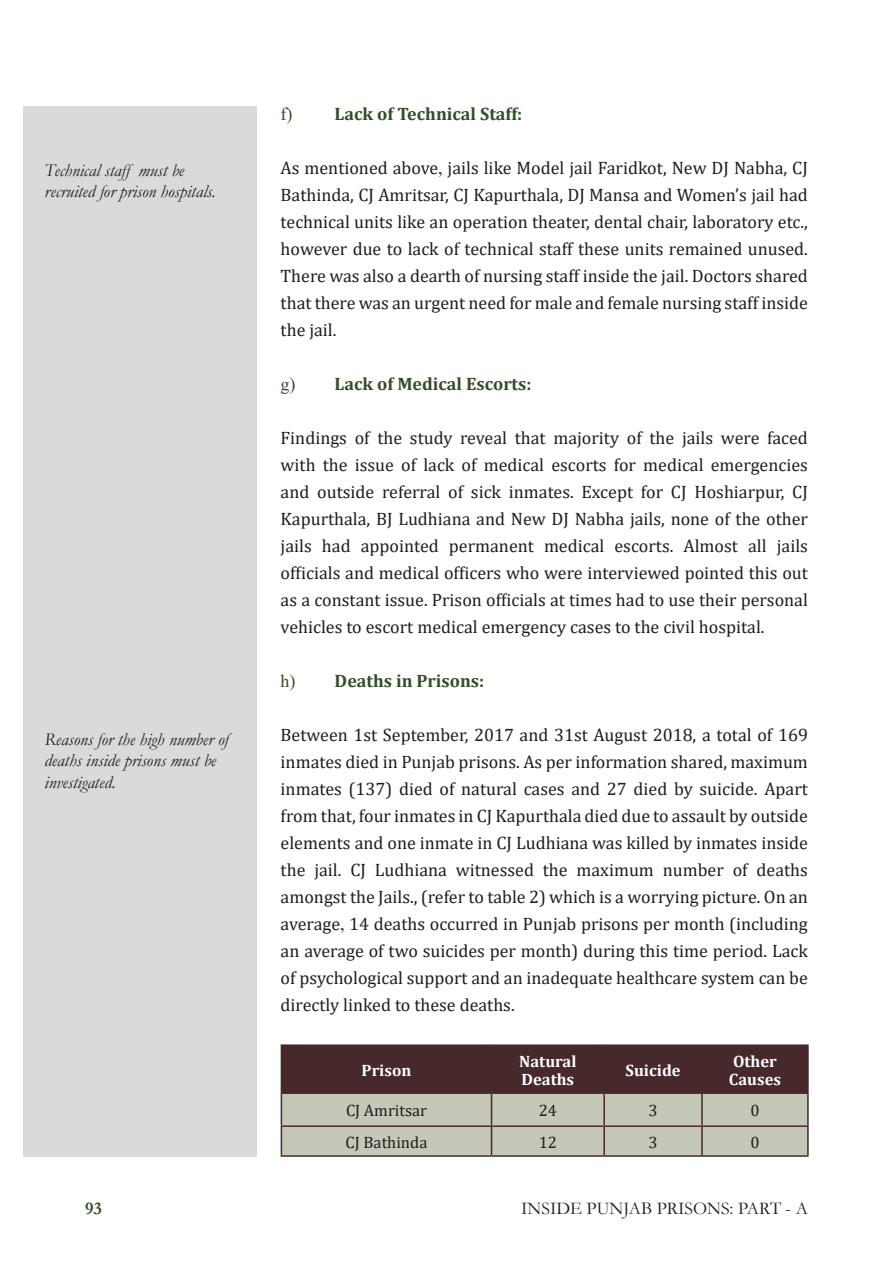
<style>
.page{position:relative;width:893px;height:1263px;background:#fff}
.page>*{position:absolute;margin:0;border:0;box-sizing:border-box;transform-origin:0 0}
.t1{font:18px/27px "Cambria";color:#1d1d1b;text-align:justify}
.t2{font:italic 18px/21.6px "Garamond";color:#1d1d1b}
.t3{font:700 18px "Cambria";color:#324e26}
.t4{font:18px "Garamond";color:#1d1d1b}
.t5{font:700 18px "Garamond";color:#324e26}
.t6{font:700 16.5px/18.1px "Cambria";color:#fff}
.t7{font:16.5px "Cambria";color:#1d1d1b}
.s1{font-family:"Times New Roman";font-weight:400}
.s2{font-family:"Times New Roman"}
</style>
<div class="page">
<div style="left:23px;top:106px;width:234px;height:1051px;background:#dadada"></div>
<hr style="left:281px;top:1044px;width:210px;height:2px;background:#48292b">
<hr style="left:491px;top:1044px;width:113px;height:2px;background:#48292b">
<hr style="left:604px;top:1044px;width:98px;height:2px;background:#48292b">
<hr style="left:702px;top:1044px;width:107px;height:2px;background:#48292b">
<hr style="left:807px;top:1046px;width:2px;height:46px;background:#48292b">
<hr style="left:281px;top:1155px;width:210px;height:2px;background:#48292b">
<hr style="left:491px;top:1155px;width:113px;height:2px;background:#48292b">
<hr style="left:604px;top:1155px;width:98px;height:2px;background:#48292b">
<hr style="left:702px;top:1155px;width:107px;height:2px;background:#48292b">
<hr style="left:702px;top:1092px;width:107px;height:2px;background:#48292b">
<hr style="left:807px;top:1094px;width:2px;height:31px;background:#48292b">
<svg style="left:281px;top:1046px;width:527px;height:110px;background:#8b7e77"></svg>
<hr style="left:604px;top:1125px;width:98px;height:2px;background:#48292b">
<hr style="left:603px;top:1127px;width:2px;height:28px;background:#48292b">
<hr style="left:702px;top:1125px;width:107px;height:2px;background:#48292b">
<hr style="left:701px;top:1127px;width:2px;height:28px;background:#48292b">
<hr style="left:807px;top:1127px;width:2px;height:28px;background:#48292b">
<p class="t2" style="left:45px;top:159px;width:173px">Technical staff must be recruited for prison hospitals.</p>
<p class="t2" style="left:45px;top:728px;width:185px">Reasons for the high number of deaths inside prisons must be investigated.</p>
<p class="t3" style="left:281px;top:101px;width:243px"><span class="s1">f)</span> Lack of Technical Staff:</p>
<p class="t1" style="left:281px;top:155px;width:529px">As mentioned above<span class="s2">,</span> jails like Model jail Faridkot, New DJ Nabha, CJ Bathinda, CJ Amritsar, CJ Kapurthala, DJ Mansa and Women’s jail had technical units like an operation theater, dental chair, laboratory etc., however due to lack of technical staff these units remained unused.<br>There was also a dearth of nursing staff inside the jail. Doctors shared that there was an urgent need for male and female nursing staff inside the jail.</p>
<p class="t3" style="left:281px;top:371px;width:252px"><span class="s1">g)</span> Lack of Medical Escorts:</p>
<p class="t1" style="left:281px;top:425px;width:529px">Findings of the study reveal that majority of the jails were faced with the issue of lack of medical escorts for medical emergencies and outside referral of sick inmates. Except for CJ Hoshiarpur, CJ Kapurthala, BJ Ludhiana and New DJ Nabha jails, none of the other jails had appointed permanent medical escorts. Almost all jails officials and medical officers who were interviewed pointed this out as a constant issue. Prison officials at times had to use their personal vehicles to escort medical emergency cases to the civil hospital.</p>
<p class="t3" style="left:281px;top:668px;width:205px"><span class="s1">h)</span> Deaths in Prisons:</p>
<p class="t1" style="left:281px;top:722px;width:529px">Between 1st September, 2017 and 31st August 2018, a total of 169 inmates died in Punjab prisons. As per information shared, maximum inmates (137) died of natural cases and 27 died by suicide. Apart from that, four inmates in CJ Kapurthala died due to assault by outside elements and one inmate in CJ Ludhiana was killed by inmates inside the jail. CJ Ludhiana witnessed the maximum number of deaths amongst the Jails., (refer to table 2) which is a worrying picture. On an average<span class="s2">,</span> 14 deaths occurred in Punjab prisons per month (including an average of two suicides per month) during this time period. Lack of psychological support and an inadequate healthcare system can be directly linked to these deaths.</p>
<p class="t6" style="left:362px;top:1060px;width:51px">Prison</p>
<p class="t6" style="left:519px;top:1051px;width:59px">Natural<br>Deaths</p>
<p class="t6" style="left:626px;top:1060px;width:57px">Suicide</p>
<p class="t6" style="left:729px;top:1051px;width:54px">Other<br>Causes</p>
<p class="t7" style="left:346px;top:1101px;width:82px">CJ Amritsar</p>
<p class="t7" style="left:539px;top:1101px;width:20px">24</p>
<p class="t7" style="left:649px;top:1101px;width:11px">3</p>
<p class="t7" style="left:750px;top:1101px;width:11px">0</p>
<p class="t7" style="left:346px;top:1132px;width:83px">CJ Bathinda</p>
<p class="t7" style="left:539px;top:1132px;width:20px">12</p>
<p class="t7" style="left:649px;top:1132px;width:11px">3</p>
<p class="t7" style="left:750px;top:1132px;width:11px">0</p>
<p class="t5" style="left:85px;top:1196px;width:18px">93</p>
<p class="t4" style="left:521px;top:1196px;width:288px">INSIDE PUNJAB PRISONS: PART - A</p>
</div>
